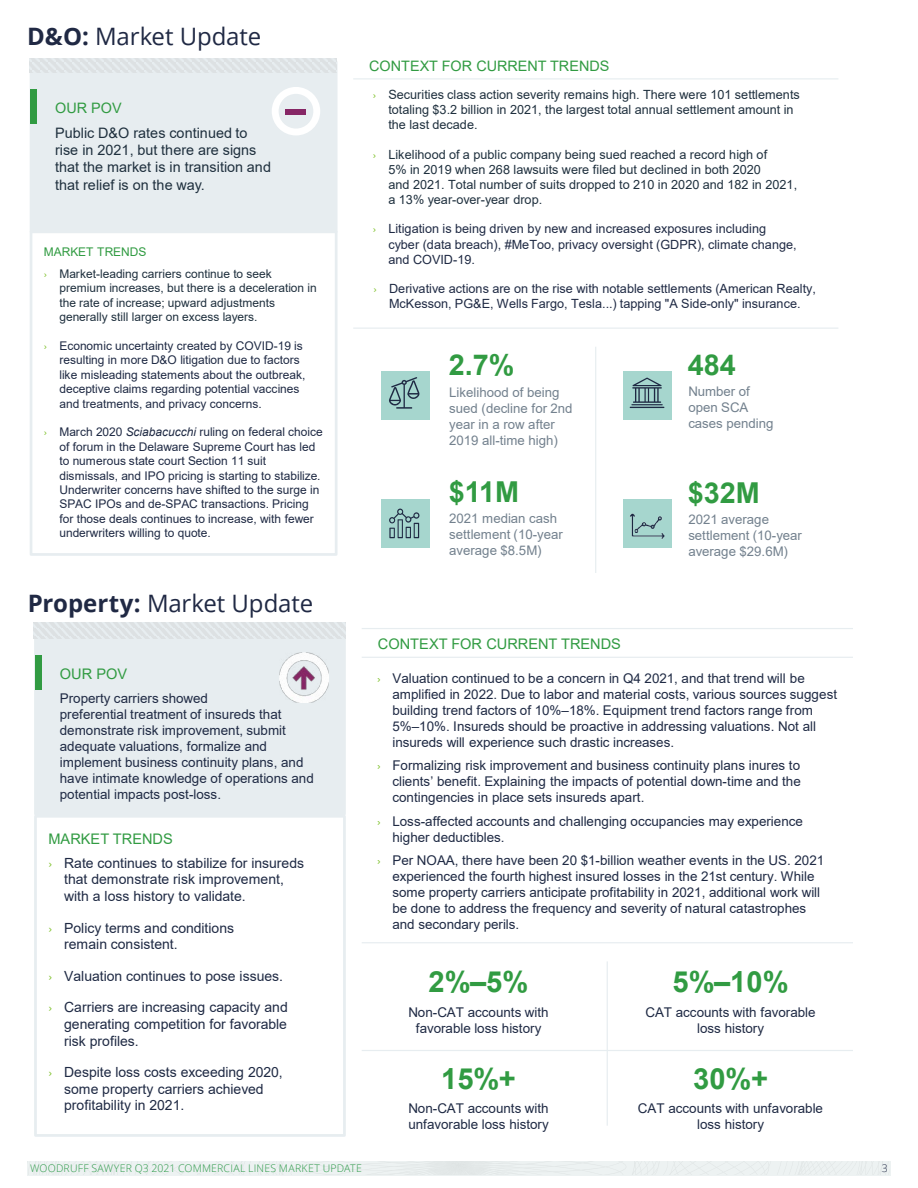
<style>
.page{position:relative;width:918px;height:1188px;background:#fff}
.page>*{position:absolute;margin:0;border:0;box-sizing:border-box;transform-origin:0 0}
.t1{font:700 29.1px "Arial";color:#319b42}
.t2{font:700 28.8px "Arial";color:#319b42}
.t3{font:26.7px "Arial";color:#1f2a44}
.t4{font:26.4px "Arial";color:#1f2a44}
.t5{font:24px "Open Sans";letter-spacing:-.005em;color:#202944}
.t6{font:14.55px "Arial";color:#319b42}
.t7{font:14.4px/17.2px "Arial";color:#1f303e}
.t8{font:14.4px "Arial";color:#319b42}
.t9{font:13.95px/16.8px "Arial";letter-spacing:-.005em;color:#1f2a44}
.t10{font:13.35px/16px "Arial";color:#1f2a44}
.t11{font:13.2px/15.9px "Arial";color:#73818e}
.t12{font:12.6px/15.1px "Arial";color:#1f303e}
.t13{font:12.6px/15.1px "Arial";color:#1f2a44}
.t14{font:12px/14.4px "Arial";color:#1f2a44}
.t15{font:12px/14.4px "Arial";color:#1f303e}
.t16{font:300 10.5px "Open Sans";letter-spacing:.02em;color:#2b9947}
.t17{font:300 10.5px "Open Sans";color:#202944}
.s1{font-weight:700}
.s2{color:#319b42}
.s3{font-family:"Segoe UI";font-size:10.2px;color:#78be20}
.s4{font-style:italic}
.s5{font-family:"Segoe UI";font-size:11.85px;color:#78be20}
.s6{font-family:"Segoe UI";font-size:10.65px;color:#78be20}
.s7{font-family:"Segoe UI";font-size:11.4px;color:#78be20}
</style>
<div class="page">
<div style="left:27px;top:1161px;width:864px;height:15px;background:#edf2f2"></div>
<svg style="left:38px;top:1161px;width:845px;height:13px"></svg>
<div style="left:623px;top:371px;width:48px;height:49px;background:#a6d6ce"></div>
<div style="left:381px;top:499px;width:49px;height:49px;background:#a6d6ce"></div>
<div style="left:623px;top:499px;width:48px;height:49px;background:#a6d6ce"></div>
<div style="left:381px;top:371px;width:49px;height:49px;background:#a6d6ce"></div>
<div style="left:30px;top:230px;width:308px;height:326px;border:3px solid #e7edf0"></div>
<img style="left:630px;top:513px;width:35px;height:26px">
<svg style="left:389px;top:509px;width:30px;height:29px"></svg>
<svg style="left:630px;top:378px;width:34px;height:30px"></svg>
<svg style="left:389px;top:377px;width:30px;height:32px"></svg>
<hr style="left:595px;top:347px;width:1px;height:225px;background:#e7edf0">
<hr style="left:353px;top:78px;width:485px;height:1px;background:#e7edf0">
<div style="left:31px;top:62px;width:305px;height:170px;background:#e7edf0"></div>
<div style="left:30px;top:60px;width:308px;height:173px;border:3px solid #e7edf0"></div>
<div style="left:31px;top:89px;width:6px;height:34px;background:#319b42"></div>
<hr style="left:353px;top:328px;width:485px;height:1px;background:#e7edf0">
<div style="left:29px;top:58px;width:308px;height:14px;background:#dfe4e6"></div>
<div style="left:272px;top:87px;width:48px;height:48px;border:7px solid #fff;border-radius:50%"></div>
<div style="left:286px;top:109px;width:20px;height:5px;background:#862665"></div>
<div style="left:34px;top:815px;width:312px;height:322px;border:3px solid #e7edf0"></div>
<hr style="left:362px;top:657px;width:491px;height:1px;background:#e7edf0">
<hr style="left:362px;top:628px;width:491px;height:1px;background:#e7edf0">
<div style="left:35px;top:627px;width:309px;height:187px;background:#e7edf0"></div>
<div style="left:34px;top:626px;width:312px;height:189px;border:3px solid #e7edf0"></div>
<div style="left:35px;top:655px;width:7px;height:35px;background:#319b42"></div>
<hr style="left:362px;top:1050px;width:491px;height:1px;background:#e7edf0">
<hr style="left:607px;top:961px;width:1px;height:165px;background:#e7edf0">
<img style="left:279px;top:653px;width:50px;height:49px">
<hr style="left:362px;top:942px;width:491px;height:1px;background:#e7edf0">
<div style="left:34px;top:622px;width:311px;height:16px;background:linear-gradient(to right,#e1e6e8,#e1e6e8)"></div>
<h3 class="t4" style="left:31px;top:16px;width:250px"><span class="s1">D&amp;O:</span> Market Update</h3>
<h3 class="t5" style="left:27px;top:20px;width:236px"><span class="s1">D&amp;O:</span> Market Update</h3>
<p class="t8" style="left:55px;top:98px;width:68px">OUR POV</p>
<p class="t7" style="left:55px;top:124px;width:217px">Public D&amp;O rates continued to rise in 2021, but there are signs that the market is in transition and that relief is on the way.</p>
<p class="t15" style="left:44px;top:241px;width:229px;line-height:21.6px"><span class="s2">MARKET TRENDS<br></span><span class="s3">›</span> Market-leading carriers continue to seek</p>
<p class="t15" style="left:59px;top:281px;width:259px">premium increases, but there is a deceleration in the rate of increase; upward adjustments generally still larger on excess layers.</p>
<p class="t14" style="left:59px;top:338px;width:248px;text-indent:-16px"><span class="s3">›</span> Economic uncertainty created by COVID-19 is resulting in more D&amp;O litigation due to factors like misleading statements about the outbreak, deceptive claims regarding potential vaccines and treatments, and privacy concerns.</p>
<p class="t14" style="left:59px;top:425px;width:265px;text-indent:-16px"><span class="s3">›</span> March 2020 <span class="s4">Sciabacucchi</span> ruling on federal choice of forum in the Delaware Supreme Court has led to numerous state court Section 11 suit dismissals, and IPO pricing is starting to stabilize.<br>Underwriter concerns have shifted to the surge in SPAC IPOs and de-SPAC transactions. Pricing for those deals continues to increase, with fewer underwriters willing to quote.</p>
<h3 class="t3" style="left:35px;top:581px;width:303px"><span class="s1">Property:</span> Market Update</h3>
<h3 class="t5" style="left:28px;top:587px;width:287px"><span class="s1">Property:</span> Market Update</h3>
<p class="t6" style="left:60px;top:664px;width:69px">OUR POV</p>
<p class="t10" style="left:60px;top:690px;width:255px">Property carriers showed<br>preferential treatment of insureds that demonstrate risk improvement, submit adequate valuations, formalize and implement business continuity plans, and have intimate knowledge of operations and potential impacts post-loss.</p>
<p class="t6" style="left:49px;top:828px;width:126px">MARKET TRENDS</p>
<p class="t9" style="left:64px;top:854px;width:241px;text-indent:-16px"><span class="s5">›</span> Rate continues to stabilize for insureds that demonstrate risk improvement, with a loss history to validate.</p>
<p class="t9" style="left:64px;top:919px;width:171px;text-indent:-16px"><span class="s5">›</span> Policy terms and conditions remain consistent.</p>
<p class="t9" style="left:49px;top:967px;width:236px"><span class="s5">›</span> Valuation continues to pose issues.</p>
<p class="t9" style="left:64px;top:999px;width:225px;text-align:justify;text-indent:-16px"><span class="s5">›</span> Carriers are increasing capacity and generating competition for favorable risk profiles.</p>
<p class="t9" style="left:64px;top:1064px;width:220px;text-indent:-16px"><span class="s5">›</span> Despite loss costs exceeding 2020, some property carriers achieved profitability in 2021.</p>
<p class="t8" style="left:369px;top:56px;width:242px">CONTEXT FOR CURRENT TRENDS</p>
<p class="t12" style="left:388px;top:87px;width:413px;text-indent:-16px"><span class="s6">›</span> Securities class action severity remains high. There were 101 settlements totaling $3.2 billion in 2021, the largest total annual settlement amount in the last decade.</p>
<p class="t12" style="left:388px;top:146px;width:410px;text-indent:-16px"><span class="s6">›</span> Likelihood of a public company being sued reached a record high of<br>5% in 2019 when 268 lawsuits were filed but declined in both 2020<br>and 2021. Total number of suits dropped to 210 in 2020 and 182 in 2021, a 13% year-over-year drop.</p>
<p class="t13" style="left:388px;top:221px;width:410px;text-indent:-16px"><span class="s6">›</span> Litigation is being driven by new and increased exposures including cyber (data breach), #MeToo, privacy oversight (GDPR), climate change, and COVID-19.</p>
<p class="t13" style="left:373px;top:281px;width:444px;text-align:center"><span class="s6">›</span> Derivative actions are on the rise with notable settlements (American Realty,<br>McKesson, PG&amp;E, Wells Fargo, Tesla...) tapping "A Side-only" insurance.</p>
<h2 class="t2" style="left:449px;top:345px;width:67px">2.7%</h2>
<h2 class="t2" style="left:688px;top:344px;width:49px">484</h2>
<p class="t11" style="left:449px;top:385px;width:125px">Likelihood of being sued (decline for 2nd year in a row after<br>2019 all-time high)</p>
<p class="t11" style="left:688px;top:384px;width:87px">Number of open SCA cases pending</p>
<h2 class="t2" style="left:449px;top:471px;width:72px">$11M</h2>
<h2 class="t2" style="left:688px;top:472px;width:73px">$32M</h2>
<p class="t11" style="left:449px;top:511px;width:115px">2021 median cash settlement (10-year average $8.5M)</p>
<p class="t11" style="left:688px;top:512px;width:115px">2021 average settlement (10-year average $29.6M)</p>
<p class="t6" style="left:378px;top:634px;width:245px">CONTEXT FOR CURRENT TRENDS</p>
<p class="t10" style="left:392px;top:670px;width:446px;text-indent:-15px"><span class="s7">›</span> Valuation continued to be a concern in Q4 2021, and that trend will be amplified in 2022. Due to labor and material costs, various sources suggest building trend factors of 10%–18%. Equipment trend factors range from 5%–10%. Insureds should be proactive in addressing valuations. Not all insureds will experience such drastic increases.</p>
<p class="t10" style="left:392px;top:757px;width:410px;text-align:justify;text-indent:-15px"><span class="s7">›</span> Formalizing risk improvement and business continuity plans inures to clients’ benefit. Explaining the impacts of potential down-time and the contingencies in place sets insureds apart.</p>
<p class="t10" style="left:392px;top:813px;width:412px;text-indent:-15px"><span class="s7">›</span> Loss-affected accounts and challenging occupancies may experience higher deductibles.</p>
<p class="t10" style="left:392px;top:852px;width:433px;text-indent:-15px"><span class="s7">›</span> Per NOAA, there have been 20 $1-billion weather events in the US. 2021 experienced the fourth highest insured losses in the 21st century. While some property carriers anticipate profitability in 2021, additional work will be done to address the frequency and severity of natural catastrophes and secondary perils.</p>
<h1 class="t1" style="left:429px;top:961px;width:101px">2%–5%</h1>
<h1 class="t1" style="left:673px;top:962px;width:118px">5%–10%</h1>
<p class="t10" style="left:408px;top:1004px;width:142px;text-align:center">Non-CAT accounts with favorable loss history</p>
<p class="t10" style="left:645px;top:1004px;width:172px;text-align:center">CAT accounts with favorable loss history</p>
<h1 class="t1" style="left:441px;top:1058px;width:76px">15%+</h1>
<h1 class="t1" style="left:693px;top:1058px;width:76px">30%+</h1>
<p class="t10" style="left:408px;top:1101px;width:142px">Non-CAT accounts with unfavorable loss history</p>
<p class="t10" style="left:638px;top:1101px;width:187px;text-align:center">CAT accounts with unfavorable loss history</p>
<p class="t16" style="left:30px;top:1161px;width:333px">WOODRUFF SAWYER Q3 2021 COMMERCIAL LINES MARKET UPDATE</p>
<p class="t17" style="left:882px;top:1161px;width:7px">3</p>
</div>
